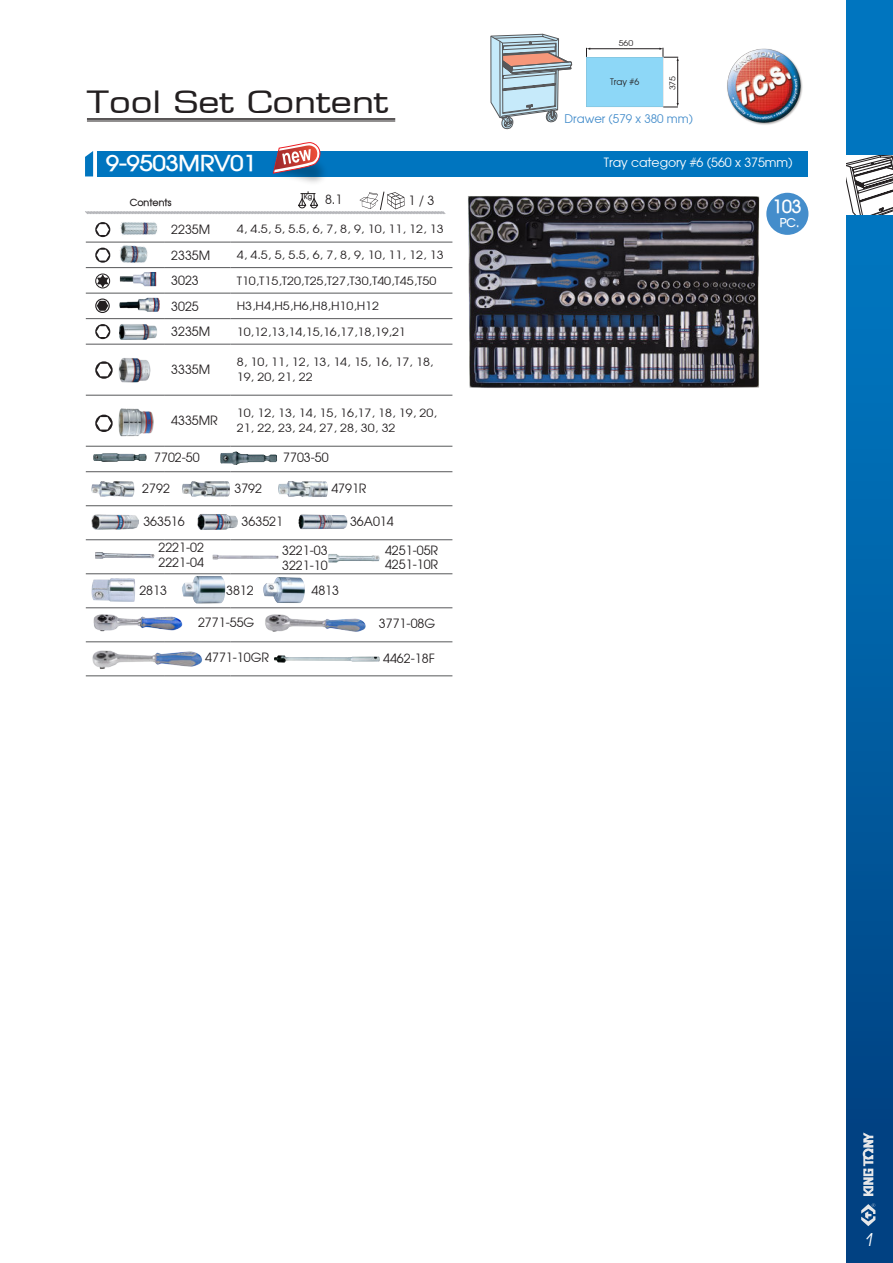
<style>
.page{position:relative;width:893px;height:1263px;background:#fff}
.page>*{position:absolute;margin:0;border:0;box-sizing:border-box;transform-origin:0 0}
.主標_20pt_黑{font:30px "Eurasia Extended Normal";color:#231f20}
.Item_No__16pt_白{font:700 21.6px "Atilla";color:#fff;scale:1.11 1}
.圓標_12pt_白{font:700 18px "Atilla";color:#fff}
.頁碼_12pt_白{font:italic 18px "Avant Garde IT Cby BT";color:#fff;scale:.95 1}
.表格_內容_9pt_黑{font:12.9px "Atilla Normal";color:#231f20}
.表格_內容_9pt_黑_齊左{font:12.9px "Atilla Normal";color:#231f20}
.表格_內容_9pt_白_齊左{font:12.9px "Atilla Normal";letter-spacing:-.005em;color:#fff}
.特殊標題_9pt_C70_M35{font:12px "Atilla Normal";color:#448dcb}
.圓標_12pt_白-2{font:700 12px "Atilla";color:#fff}
.表格_內容_9pt_垂直85_90黑_s{font:11.55px/15px "Atilla Normal";color:#231f20;scale:1.12 1}
.表格_主標_6_5pt_黑{font:700 9.75px "Atilla";color:#231f20}
.表格_主標_6pt_黑{font:9px "Atilla Normal";color:#231f20}
.線稿標示_黑_6pt{font:8.1px "Atilla Normal";color:#231f20;scale:1.11 1}
.表格_主標_5_5pt_黑_kg{font:700 6.75px "Atilla";color:#231f20}
</style>
<div class="page">
<hr style="left:87px;top:118px;width:308px;height:2px;background:#231f20">
<hr style="left:87px;top:121px;width:308px;height:1px;background:#231f20">
<hr style="left:86px;top:242px;width:79px;height:1px;background:#57585a">
<hr style="left:165px;top:242px;width:65px;height:1px;background:#57585a">
<hr style="left:230px;top:242px;width:222px;height:1px;background:#57585a">
<hr style="left:86px;top:267px;width:79px;height:1px;background:#57585a">
<hr style="left:165px;top:267px;width:65px;height:1px;background:#57585a">
<hr style="left:230px;top:267px;width:222px;height:1px;background:#57585a">
<hr style="left:86px;top:293px;width:79px;height:1px;background:#57585a">
<hr style="left:165px;top:293px;width:65px;height:1px;background:#57585a">
<hr style="left:230px;top:293px;width:222px;height:1px;background:#57585a">
<hr style="left:86px;top:318px;width:79px;height:1px;background:#57585a">
<hr style="left:165px;top:318px;width:65px;height:1px;background:#57585a">
<hr style="left:230px;top:318px;width:222px;height:1px;background:#57585a">
<hr style="left:86px;top:344px;width:79px;height:1px;background:#57585a">
<hr style="left:165px;top:344px;width:65px;height:1px;background:#57585a">
<hr style="left:230px;top:344px;width:222px;height:1px;background:#57585a">
<hr style="left:86px;top:395px;width:79px;height:1px;background:#57585a">
<hr style="left:165px;top:395px;width:65px;height:1px;background:#57585a">
<hr style="left:230px;top:395px;width:222px;height:1px;background:#57585a">
<hr style="left:86px;top:446px;width:79px;height:1px;background:#57585a">
<hr style="left:165px;top:446px;width:65px;height:1px;background:#57585a">
<hr style="left:230px;top:446px;width:222px;height:1px;background:#57585a">
<hr style="left:86px;top:471px;width:79px;height:1px;background:#57585a">
<hr style="left:165px;top:471px;width:65px;height:1px;background:#57585a">
<hr style="left:230px;top:471px;width:222px;height:1px;background:#57585a">
<hr style="left:86px;top:505px;width:79px;height:1px;background:#57585a">
<hr style="left:165px;top:505px;width:65px;height:1px;background:#57585a">
<hr style="left:230px;top:505px;width:222px;height:1px;background:#57585a">
<hr style="left:86px;top:539px;width:79px;height:1px;background:#57585a">
<hr style="left:165px;top:539px;width:65px;height:1px;background:#57585a">
<hr style="left:230px;top:539px;width:222px;height:1px;background:#57585a">
<hr style="left:86px;top:573px;width:79px;height:1px;background:#57585a">
<hr style="left:165px;top:573px;width:65px;height:1px;background:#57585a">
<hr style="left:230px;top:573px;width:222px;height:1px;background:#57585a">
<hr style="left:86px;top:607px;width:79px;height:1px;background:#57585a">
<hr style="left:165px;top:607px;width:65px;height:1px;background:#57585a">
<hr style="left:230px;top:607px;width:222px;height:1px;background:#57585a">
<hr style="left:86px;top:641px;width:79px;height:1px;background:#57585a">
<hr style="left:165px;top:641px;width:65px;height:1px;background:#57585a">
<hr style="left:230px;top:641px;width:222px;height:1px;background:#57585a">
<hr style="left:86px;top:676px;width:79px;height:1px;background:#57585a">
<hr style="left:165px;top:676px;width:65px;height:1px;background:#57585a">
<hr style="left:230px;top:676px;width:222px;height:1px;background:#57585a">
<div style="left:98px;top:151px;width:710px;height:25px;background:#0075bf"></div>
<svg style="left:85px;top:151px;width:8px;height:25px"></svg>
<svg style="left:85px;top:191px;width:361px;height:23px"></svg>
<div style="left:766px;top:193px;width:42px;height:42px;background:#448dcb;border-radius:50%"></div>
<img style="left:468px;top:196px;width:292px;height:192px">
<svg style="left:95px;top:222px;width:15px;height:15px"></svg>
<svg style="left:97px;top:224px;width:12px;height:11px"></svg>
<svg style="left:95px;top:248px;width:15px;height:15px"></svg>
<svg style="left:97px;top:250px;width:12px;height:11px"></svg>
<svg style="left:95px;top:324px;width:15px;height:15px"></svg>
<svg style="left:97px;top:326px;width:12px;height:11px"></svg>
<img style="left:120px;top:222px;width:38px;height:13px">
<img style="left:119px;top:245px;width:29px;height:18px">
<div style="left:96px;top:274px;width:14px;height:14px;background:#474445;border-radius:50%"></div>
<div style="left:95px;top:274px;width:15px;height:14px;border:1px solid #231f20;border-radius:50%"></div>
<svg style="left:97px;top:275px;width:11px;height:12px"></svg>
<img style="left:120px;top:272px;width:37px;height:15px">
<div style="left:95px;top:298px;width:15px;height:15px;border:1px solid #231f20;border-radius:50%"></div>
<svg style="left:97px;top:301px;width:11px;height:10px"></svg>
<img style="left:120px;top:298px;width:39px;height:14px">
<img style="left:119px;top:324px;width:38px;height:16px">
<img style="left:91px;top:514px;width:48px;height:16px">
<img style="left:197px;top:514px;width:41px;height:16px">
<img style="left:298px;top:514px;width:49px;height:15px">
<img style="left:220px;top:451px;width:57px;height:14px">
<img style="left:95px;top:552px;width:60px;height:7px">
<img style="left:93px;top:614px;width:90px;height:18px">
<img style="left:91px;top:578px;width:44px;height:24px">
<img style="left:212px;top:554px;width:66px;height:5px">
<img style="left:274px;top:655px;width:106px;height:8px">
<img style="left:328px;top:554px;width:52px;height:9px">
<img style="left:92px;top:650px;width:111px;height:19px">
<img style="left:263px;top:577px;width:42px;height:26px">
<img style="left:265px;top:614px;width:101px;height:18px">
<img style="left:182px;top:576px;width:44px;height:27px">
<img style="left:93px;top:453px;width:54px;height:9px">
<svg style="left:490px;top:34px;width:82px;height:96px"></svg>
<svg style="left:586px;top:48px;width:93px;height:60px"></svg>
<img style="left:727px;top:48px;width:76px;height:77px">
<img style="left:264px;top:167px;width:70px;height:16px">
<svg style="left:273px;top:142px;width:49px;height:36px"></svg>
<svg style="left:95px;top:415px;width:18px;height:17px"></svg>
<svg style="left:97px;top:417px;width:14px;height:13px"></svg>
<img style="left:119px;top:408px;width:35px;height:28px">
<svg style="left:95px;top:361px;width:18px;height:18px"></svg>
<svg style="left:97px;top:364px;width:14px;height:12px"></svg>
<img style="left:119px;top:358px;width:32px;height:24px">
<img style="left:91px;top:481px;width:44px;height:16px">
<img style="left:182px;top:481px;width:48px;height:16px">
<img style="left:278px;top:481px;width:50px;height:16px">
<div style="left:846px;top:0;width:47px;height:1263px;background:linear-gradient(to bottom,#0080cb,#01407f)"></div>
<svg style="left:846px;top:155px;width:47px;height:60px"></svg>
<svg style="left:861px;top:1203px;width:14px;height:23px"></svg>
<svg style="left:863px;top:1132px;width:10px;height:64px"></svg>
<p class="主標_20pt_黑" style="left:87px;top:83px;width:303px">Tool Set Content</p>
<p class="線稿標示_黑_6pt" style="left:619px;top:38px;width:15px">560</p>
<p class="表格_主標_6pt_黑" style="left:610px;top:76px;width:31px">Tray #6</p>
<p class="線稿標示_黑_6pt" style="left:667px;top:90px;width:15px;rotate:-90deg">375</p>
<p class="特殊標題_9pt_C70_M35" style="left:565px;top:110px;width:130px">Drawer (579 x 380 mm)</p>
<p class="Item_No__16pt_白" style="left:106px;top:149px;width:137px">9-9503MRV01</p>
<p class="表格_內容_9pt_白_齊左" style="left:604px;top:154px;width:190px">Tray category #6 (560 x 375mm)</p>
<p class="表格_主標_5_5pt_黑_kg" style="left:304px;top:192px;width:10px">Kg</p>
<p class="表格_內容_9pt_黑" style="left:325px;top:191px;width:19px">8.1</p>
<p class="圓標_12pt_白" style="left:773px;top:195px;width:31px">103</p>
<p class="圓標_12pt_白-2" style="left:780px;top:214px;width:21px">PC.</p>
<p class="表格_內容_9pt_黑" style="left:408px;top:192px;width:28px">1 / 3</p>
<p class="表格_主標_6_5pt_黑" style="left:130px;top:196px;width:43px">Contents</p>
<p class="表格_內容_9pt_黑_齊左" style="left:171px;top:221px;width:41px">2235M</p>
<p class="表格_內容_9pt_垂直85_90黑_s" style="left:237px;top:221px;width:186px">4, 4.5, 5, 5.5, 6, 7, 8, 9, 10, 11, 12, 13</p>
<p class="表格_內容_9pt_黑_齊左" style="left:171px;top:246px;width:41px">2335M</p>
<p class="表格_內容_9pt_垂直85_90黑_s" style="left:237px;top:247px;width:186px">4, 4.5, 5, 5.5, 6, 7, 8, 9, 10, 11, 12, 13</p>
<p class="表格_內容_9pt_黑_齊左" style="left:171px;top:272px;width:29px">3023</p>
<p class="表格_內容_9pt_垂直85_90黑_s" style="left:237px;top:272px;width:180px">T10,T15,T20,T25,T27,T30,T40,T45,T50</p>
<p class="表格_內容_9pt_黑_齊左" style="left:171px;top:297px;width:29px">3025</p>
<p class="表格_內容_9pt_垂直85_90黑_s" style="left:237px;top:298px;width:129px">H3,H4,H5,H6,H8,H10,H12</p>
<p class="表格_內容_9pt_黑_齊左" style="left:171px;top:323px;width:41px">3235M</p>
<p class="表格_內容_9pt_垂直85_90黑_s" style="left:237px;top:323px;width:152px">10,12,13,14,15,16,17,18,19,21</p>
<p class="表格_內容_9pt_黑_齊左" style="left:171px;top:361px;width:41px">3335M</p>
<p class="表格_內容_9pt_垂直85_90黑_s" style="left:237px;top:354px;width:177px">8, 10, 11, 12, 13, 14, 15, 16, 17, 18,<br>19, 20, 21, 22</p>
<p class="表格_內容_9pt_黑_齊左" style="left:171px;top:412px;width:48px">4335MR</p>
<p class="表格_內容_9pt_垂直85_90黑_s" style="left:237px;top:405px;width:180px">10, 12, 13, 14, 15, 16,17, 18, 19, 20,</p>
<p class="表格_內容_9pt_垂直85_90黑_s" style="left:237px;top:420px;width:143px">21, 22, 23, 24, 27, 28, 30, 32</p>
<p class="表格_內容_9pt_黑" style="left:154px;top:449px;width:47px">7702-50</p>
<p class="表格_內容_9pt_黑" style="left:283px;top:449px;width:47px">7703-50</p>
<p class="表格_內容_9pt_黑" style="left:142px;top:480px;width:29px">2792</p>
<p class="表格_內容_9pt_黑" style="left:234px;top:480px;width:29px">3792</p>
<p class="表格_內容_9pt_黑" style="left:331px;top:480px;width:37px">4791R</p>
<p class="表格_內容_9pt_黑" style="left:143px;top:513px;width:43px">363516</p>
<p class="表格_內容_9pt_黑" style="left:159px;top:539px;width:47px">2221-02</p>
<p class="表格_內容_9pt_黑" style="left:282px;top:542px;width:47px">3221-03</p>
<p class="表格_內容_9pt_黑" style="left:159px;top:554px;width:47px">2221-04</p>
<p class="表格_內容_9pt_黑" style="left:282px;top:557px;width:47px">3221-10</p>
<p class="表格_內容_9pt_黑" style="left:242px;top:513px;width:43px">363521</p>
<p class="表格_內容_9pt_黑" style="left:350px;top:513px;width:45px">36A014</p>
<p class="表格_內容_9pt_黑" style="left:385px;top:542px;width:55px">4251-05R</p>
<p class="表格_內容_9pt_黑" style="left:385px;top:555px;width:55px">4251-10R</p>
<p class="表格_內容_9pt_黑" style="left:139px;top:581px;width:29px">2813</p>
<p class="表格_內容_9pt_黑" style="left:226px;top:581px;width:29px">3812</p>
<p class="表格_內容_9pt_黑" style="left:311px;top:581px;width:29px">4813</p>
<p class="表格_內容_9pt_黑" style="left:198px;top:614px;width:58px">2771-55G</p>
<p class="表格_內容_9pt_黑" style="left:379px;top:615px;width:58px">3771-08G</p>
<p class="表格_內容_9pt_黑" style="left:205px;top:649px;width:65px">4771-10GR</p>
<p class="表格_內容_9pt_黑" style="left:383px;top:649px;width:53px">4462-18F</p>
<p class="頁碼_12pt_白" style="left:865px;top:1229px;width:12px">1</p>
</div>
